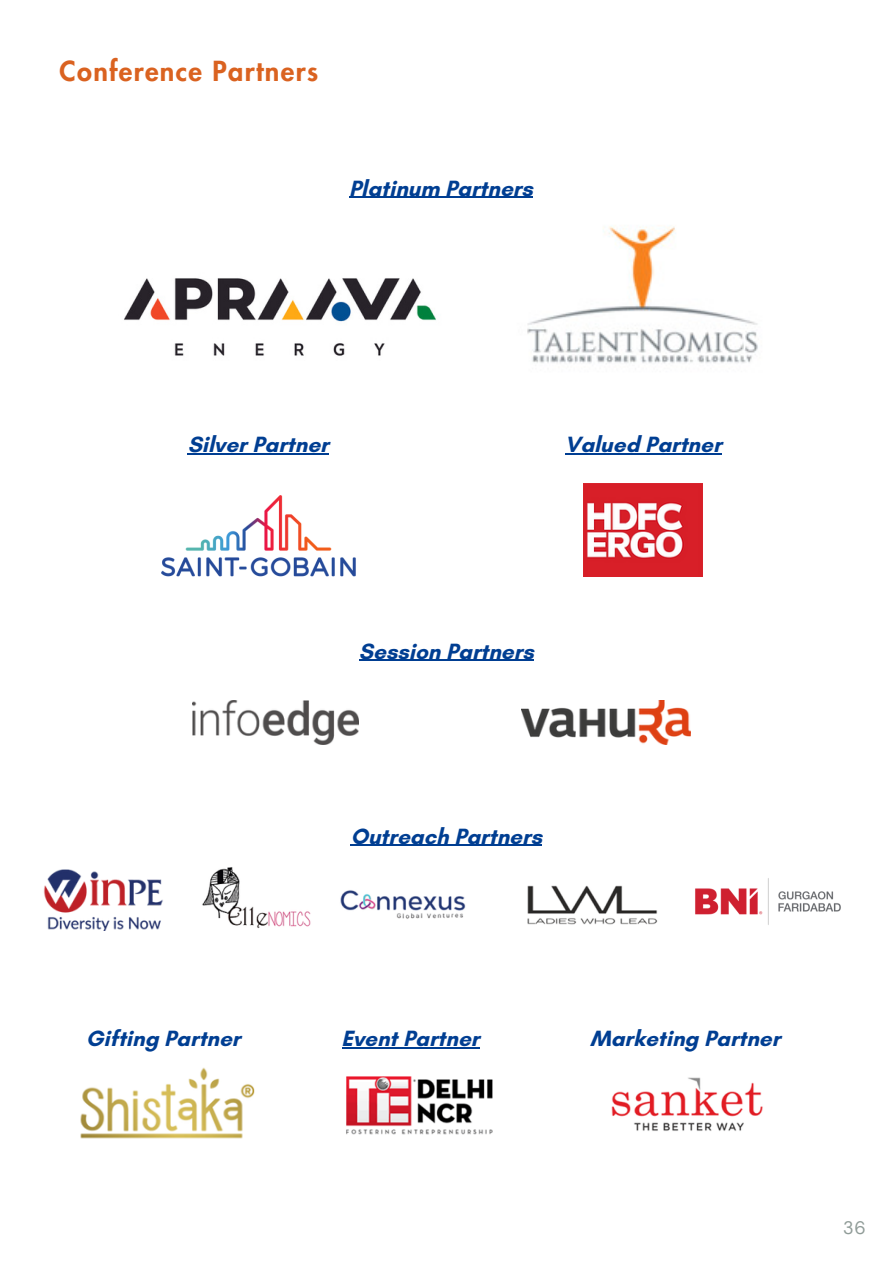
<style>
.page{position:relative;width:894px;height:1264px;background:#fff}
.page>*{position:absolute;margin:0;border:0;box-sizing:border-box;transform-origin:0 0}
.t1{font:800 27px "Futura LT Pro";letter-spacing:.05em;color:#da6220}
.t2{font:700 22.5px "Glacial Indifference";color:#003e92}
.t3{font:18px "DM Sans";color:#909c98}
</style>
<div class="page">
<img style="left:202px;top:867px;width:456px;height:62px">
<img style="left:346px;top:1076px;width:417px;height:59px">
<img style="left:124px;top:278px;width:312px;height:78px">
<img style="left:527px;top:226px;width:231px;height:137px">
<img style="left:161px;top:495px;width:195px;height:81px">
<img style="left:583px;top:483px;width:119px;height:94px">
<img style="left:192px;top:700px;width:166px;height:44px">
<img style="left:521px;top:700px;width:169px;height:44px">
<img style="left:43px;top:869px;width:120px;height:61px">
<img style="left:80px;top:1067px;width:175px;height:72px">
<img style="left:695px;top:878px;width:146px;height:47px">
<hr style="left:349px;top:197px;width:183px;height:1px;background:#003e92">
<hr style="left:188px;top:453px;width:141px;height:1px;background:#003e92">
<hr style="left:564px;top:453px;width:157px;height:1px;background:#003e92">
<hr style="left:359px;top:660px;width:174px;height:1px;background:#003e92">
<hr style="left:350px;top:844px;width:192px;height:1px;background:#003e92">
<hr style="left:341px;top:1046px;width:138px;height:2px;background:#003e92">
<h1 class="t1" style="left:60px;top:58px;width:260px">Conference Partners</h1>
<p class="t2" style="left:349px;top:174px;width:185px">Platinum Partners</p>
<p class="t2" style="left:188px;top:431px;width:142px">Silver Partner</p>
<p class="t2" style="left:564px;top:431px;width:158px">Valued Partner</p>
<p class="t2" style="left:359px;top:637px;width:176px">Session Partners</p>
<p class="t2" style="left:350px;top:822px;width:193px">Outreach Partners</p>
<p class="t2" style="left:86px;top:1024px;width:156px">Gifting Partner</p>
<p class="t2" style="left:341px;top:1024px;width:139px">Event Partner</p>
<p class="t2" style="left:590px;top:1024px;width:191px">Marketing Partner</p>
<p class="t3" style="left:842px;top:1215px;width:24px">36</p>
</div>
